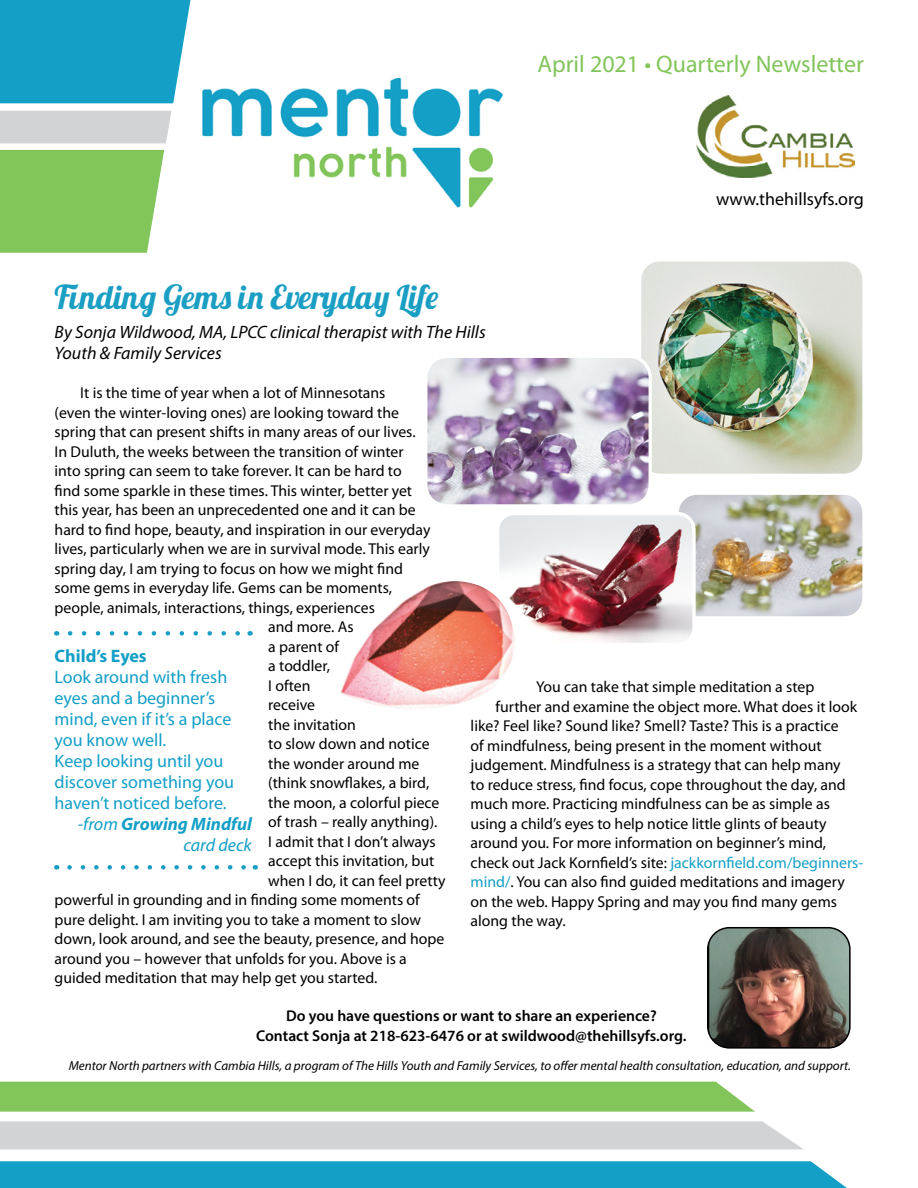
<style>
.page{position:relative;width:918px;height:1188px;background:#fff}
.page>*{position:absolute;margin:0;border:0;box-sizing:border-box;transform-origin:0 0}
.t1{font:33px "Lobster";color:#1a9ec3}
.t2{font:24px "Myriad Pro";color:#82c55b}
.t3{font:18px "Myriad Pro";color:#139fc6}
.t4{font:italic 18px/21px "Myriad Pro";color:#000}
.t5{font:18px "Myriad Pro";color:#000}
.t6{font:italic 700 18px "Myriad Pro";color:#139fc6}
.t7{font:700 18px "Myriad Pro";color:#139fc6}
.t8{font:italic 18px "Myriad Pro";color:#139fc6}
.t9{font:15.75px "Myriad Pro";color:#000}
.t10{font:600 15.6px/19.5px "Myriad Pro";color:#000;text-align:center}
.t11{font:italic 13.05px "Myriad Pro";color:#000}
.s1{font-weight:400}
.s2{color:#139fc6}
</style>
<div class="page">
<img style="left:697px;top:95px;width:157px;height:83px">
<img style="left:202px;top:77px;width:301px;height:131px">
<div style="left:0;top:1082px;width:755px;height:30px;background:#82c55b"></div>
<div style="left:0;top:1121px;width:803px;height:28px;background:#d1d3d4"></div>
<div style="left:0;top:1161px;width:847px;height:27px;background:#139fc6"></div>
<div style="left:0;top:150px;width:164px;height:103px;background:#82c55b"></div>
<div style="left:0;top:111px;width:171px;height:32px;background:#d1d3d4"></div>
<div style="left:0;top:0;width:190px;height:103px;background:#139fc6"></div>
<img style="left:709px;top:928px;width:139px;height:118px">
<div style="left:707px;top:927px;width:144px;height:122px;border:2px solid #000;border-radius:22px"></div>
<svg style="left:70px;top:631px;width:170px;height:5px"></svg>
<svg style="left:69px;top:865px;width:177px;height:5px"></svg>
<img style="left:642px;top:262px;width:220px;height:211px">
<div style="left:638px;top:258px;width:228px;height:219px;border:3px solid #fff;border-radius:20px"></div>
<img style="left:679px;top:496px;width:183px;height:120px">
<div style="left:675px;top:492px;width:191px;height:128px;border:3px solid #fff;border-radius:20px"></div>
<img style="left:428px;top:356px;width:222px;height:148px">
<div style="left:424px;top:355px;width:228px;height:153px;border:3px solid #fff;border-radius:21px"></div>
<img style="left:500px;top:514px;width:194px;height:128px">
<div style="left:496px;top:512px;width:200px;height:134px;border:3px solid #fff;border-radius:16px"></div>
<img style="left:341px;top:581px;width:179px;height:128px">
<h2 class="t2" style="left:537px;top:50px;width:328px">April 2021 • Quarterly Newsletter</h2>
<h1 class="t1" style="left:55px;top:276px;width:386px">Finding Gems in Everyday Life</h1>
<p class="t4" style="left:55px;top:321px;width:433px">By Sonja Wildwood, MA, LPCC clinical therapist with The Hills<br>Youth &amp; Family Services</p>
<p class="t5" style="left:716px;top:188px;width:149px">www.thehillsyfs.org</p>
<p class="t9" style="left:80px;top:383px;width:307px">It is the time of year when a lot of Minnesotans</p>
<p class="t9" style="left:55px;top:403px;width:346px">(even the winter-loving ones) are looking toward the</p>
<p class="t9" style="left:55px;top:422px;width:363px">spring that can present shifts in many areas of our lives.</p>
<p class="t9" style="left:55px;top:442px;width:351px">In Duluth, the weeks between the transition of winter</p>
<p class="t9" style="left:55px;top:461px;width:349px">into spring can seem to take forever. It can be hard to</p>
<p class="t9" style="left:55px;top:481px;width:359px">find some sparkle in these times. This winter, better yet</p>
<p class="t9" style="left:55px;top:500px;width:363px">this year, has been an unprecedented one and it can be</p>
<p class="t9" style="left:55px;top:520px;width:377px">hard to find hope, beauty, and inspiration in our everyday</p>
<p class="t9" style="left:55px;top:539px;width:377px">lives, particularly when we are in survival mode. This early</p>
<p class="t9" style="left:55px;top:559px;width:350px">spring day, I am trying to focus on how we might find</p>
<p class="t9" style="left:55px;top:578px;width:339px">some gems in everyday life. Gems can be moments,</p>
<p class="t9" style="left:55px;top:598px;width:322px">people, animals, interactions, things, experiences</p>
<p class="t9" style="left:268px;top:617px;width:87px">and more. As</p>
<p class="t9" style="left:268px;top:637px;width:72px">a parent of</p>
<p class="t9" style="left:268px;top:656px;width:63px">a toddler,</p>
<p class="t9" style="left:268px;top:676px;width:44px">I often</p>
<p class="t9" style="left:268px;top:695px;width:48px">receive</p>
<p class="t9" style="left:268px;top:715px;width:89px">the invitation</p>
<p class="t9" style="left:268px;top:734px;width:163px">to slow down and notice</p>
<p class="t9" style="left:268px;top:754px;width:153px">the wonder around me</p>
<p class="t9" style="left:268px;top:773px;width:163px">(think snowflakes, a bird,</p>
<p class="t9" style="left:268px;top:793px;width:173px">the moon, a colorful piece</p>
<p class="t9" style="left:268px;top:812px;width:171px">of trash – really anything).</p>
<p class="t9" style="left:268px;top:832px;width:169px">I admit that I don’t always</p>
<p class="t9" style="left:268px;top:851px;width:168px">accept this invitation, but</p>
<p class="t9" style="left:268px;top:871px;width:179px">when I do, it can feel pretty</p>
<p class="t9" style="left:55px;top:890px;width:367px">powerful in grounding and in finding some moments of</p>
<p class="t9" style="left:55px;top:910px;width:368px">pure delight. I am inviting you to take a moment to slow</p>
<p class="t9" style="left:55px;top:929px;width:391px">down, look around, and see the beauty, presence, and hope</p>
<p class="t9" style="left:55px;top:949px;width:354px">around you – however that unfolds for you. Above is a</p>
<p class="t9" style="left:55px;top:968px;width:324px">guided meditation that may help get you started.</p>
<p class="t7" style="left:55px;top:644px;width:94px">Child’s Eyes</p>
<p class="t3" style="left:55px;top:666px;width:174px">Look around with fresh</p>
<p class="t3" style="left:55px;top:687px;width:162px">eyes and a beginner’s</p>
<p class="t3" style="left:55px;top:708px;width:178px">mind, even if it’s a place</p>
<p class="t3" style="left:55px;top:729px;width:113px">you know well.</p>
<p class="t3" style="left:55px;top:750px;width:170px">Keep looking until you</p>
<p class="t3" style="left:55px;top:771px;width:181px">discover something you</p>
<p class="t3" style="left:55px;top:792px;width:174px">haven’t noticed before.</p>
<p class="t6" style="left:78px;top:812px;width:176px"><span class="s1">-from</span> Growing Mindful</p>
<p class="t8" style="left:183px;top:834px;width:70px">card deck</p>
<p class="t9" style="left:536px;top:677px;width:280px">You can take that simple meditation a step</p>
<p class="t9" style="left:496px;top:697px;width:363px">further and examine the object more. What does it look</p>
<p class="t9" style="left:471px;top:716px;width:370px">like? Feel like? Sound like? Smell? Taste? This is a practice</p>
<p class="t9" style="left:471px;top:736px;width:352px">of mindfulness, being present in the moment without</p>
<p class="t9" style="left:471px;top:755px;width:372px">judgement. Mindfulness is a strategy that can help many</p>
<p class="t9" style="left:471px;top:775px;width:377px">to reduce stress, find focus, cope throughout the day, and</p>
<p class="t9" style="left:471px;top:794px;width:361px">much more. Practicing mindfulness can be as simple as</p>
<p class="t9" style="left:471px;top:814px;width:358px">using a child’s eyes to help notice little glints of beauty</p>
<p class="t9" style="left:471px;top:833px;width:357px">around you. For more information on beginner’s mind,</p>
<p class="t9" style="left:471px;top:853px;width:394px">check out Jack Kornfield’s site: <span class="s2">jackkornfield.com/beginners-</span></p>
<p class="t9" style="left:471px;top:872px;width:376px"><span class="s2">mind/</span>. You can also find guided meditations and imagery</p>
<p class="t9" style="left:471px;top:892px;width:368px">on the web. Happy Spring and may you find many gems</p>
<p class="t9" style="left:471px;top:911px;width:97px">along the way.</p>
<p class="t10" style="left:256px;top:1006px;width:432px">Do you have questions or want to share an experience?<br>Contact Sonja at 218-623-6476 or at swildwood@thehillsyfs.org.</p>
<p class="t11" style="left:69px;top:1057px;width:784px">Mentor North partners with Cambia Hills, a program of The Hills Youth and Family Services, to offer mental health consultation, education, and support.</p>
</div>
